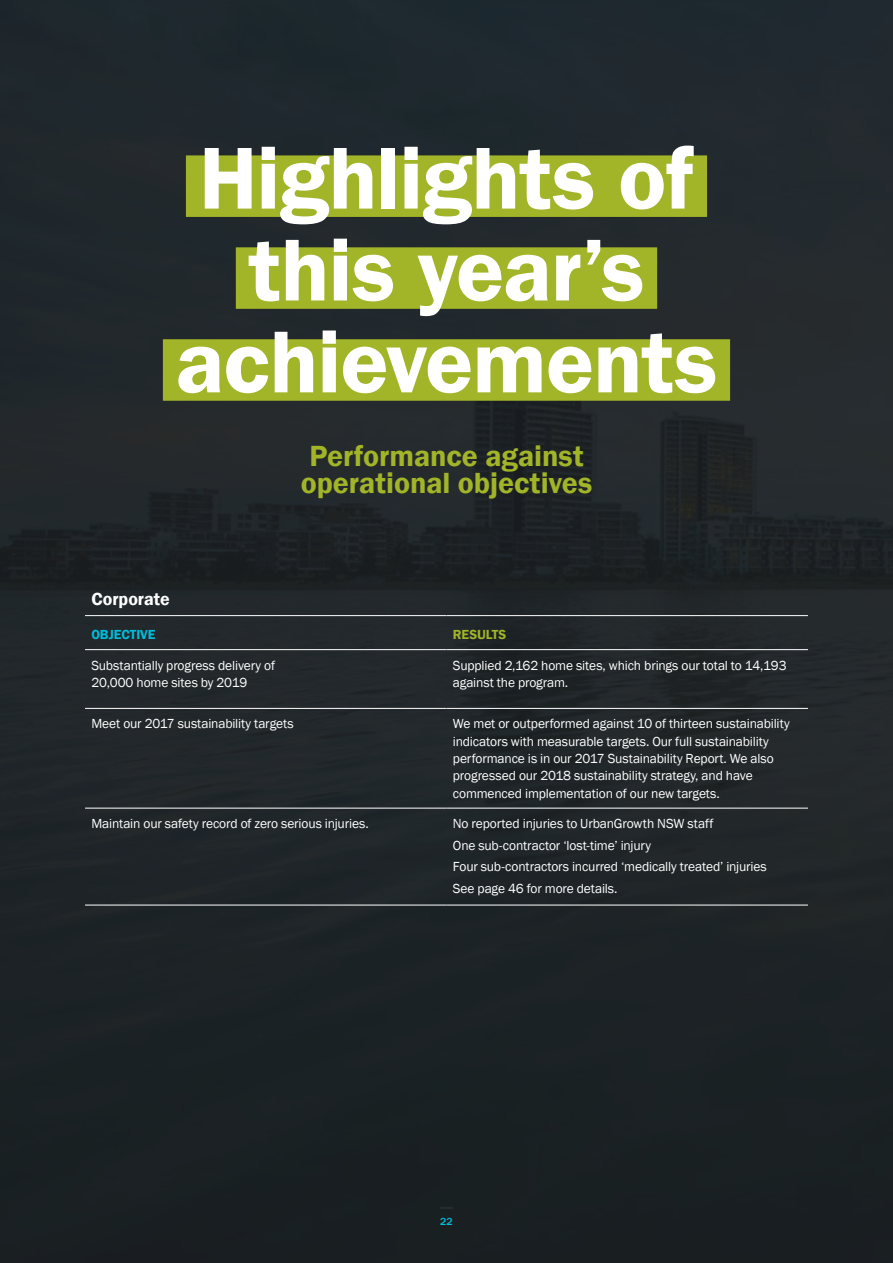
<style>
.page{position:relative;width:893px;height:1263px;background:#1f2629}
.page>*{position:absolute;margin:0;border:0;box-sizing:border-box;transform-origin:0 0}
.t1{font:600 90.9px/91.8px "Franklin Gothic";letter-spacing:-.015em;color:#fff;text-align:center}
.t2{font:600 30px/27px "Franklin Gothic";letter-spacing:-.005em;color:#a2b427}
.t3{font:600 18px "Franklin Gothic";color:#fff}
.t4{font:13.5px/17.2px "Franklin Gothic";letter-spacing:-.01em;color:#fff}
.t5{font:600 13.5px "Franklin Gothic";letter-spacing:-.005em;color:#00bcda}
.t6{font:600 13.5px "Franklin Gothic";letter-spacing:-.01em;color:#a2b427}
.t7{font:500 10.5px "Franklin Gothic";color:#00bcda}
</style>
<div class="page">
<hr style="left:85px;top:615px;width:361px;height:1px;background:#fff">
<hr style="left:446px;top:615px;width:362px;height:1px;background:#fff">
<hr style="left:85px;top:649px;width:361px;height:1px;background:#fff">
<hr style="left:446px;top:649px;width:362px;height:1px;background:#fff">
<hr style="left:85px;top:708px;width:361px;height:1px;background:#fff">
<hr style="left:446px;top:708px;width:362px;height:1px;background:#fff">
<hr style="left:85px;top:808px;width:361px;height:1px;background:#fff">
<hr style="left:446px;top:808px;width:362px;height:1px;background:#fff">
<hr style="left:85px;top:905px;width:361px;height:1px;background:#fff">
<hr style="left:446px;top:905px;width:362px;height:1px;background:#fff">
<div style="left:186px;top:155px;width:521px;height:62px;background:#a2b427"></div>
<div style="left:236px;top:247px;width:421px;height:62px;background:#a2b427"></div>
<div style="left:163px;top:339px;width:567px;height:62px;background:#a2b427"></div>
<h1 class="t1" style="left:176px;top:133px;width:543px">Highlights of this year’s achievements</h1>
<h2 class="t2" style="left:301px;top:442px;width:293px">Performance against operational objectives</h2>
<h3 class="t3" style="left:91px;top:588px;width:80px">Corporate</h3>
<p class="t5" style="left:91px;top:626px;width:65px">OBJECTIVE</p>
<p class="t6" style="left:453px;top:626px;width:55px">RESULTS</p>
<p class="t4" style="left:91px;top:657px;width:185px">Substantially progress delivery of<br>20,000 home sites by 2019</p>
<p class="t4" style="left:453px;top:657px;width:335px">Supplied 2,162 home sites, which brings our total to 14,193 against the program.</p>
<p class="t4" style="left:91px;top:716px;width:204px">Meet our 2017 sustainability targets</p>
<p class="t4" style="left:453px;top:716px;width:338px">We met or outperformed against 10 of thirteen sustainability indicators with measurable targets. Our full sustainability performance is in our 2017 Sustainability Report. We also progressed our 2018 sustainability strategy, and have commenced implementation of our new targets.</p>
<p class="t4" style="left:91px;top:815px;width:279px">Maintain our safety record of zero serious injuries.</p>
<p class="t4" style="left:453px;top:813px;width:315px;line-height:21.5px">No reported injuries to UrbanGrowth NSW staff<br>One sub-contractor ‘lost-time’ injury<br>Four sub-contractors incurred ‘medically treated’ injuries See page 46 for more details.</p>
<p class="t7" style="left:440px;top:1215px;width:14px">22</p>
</div>
